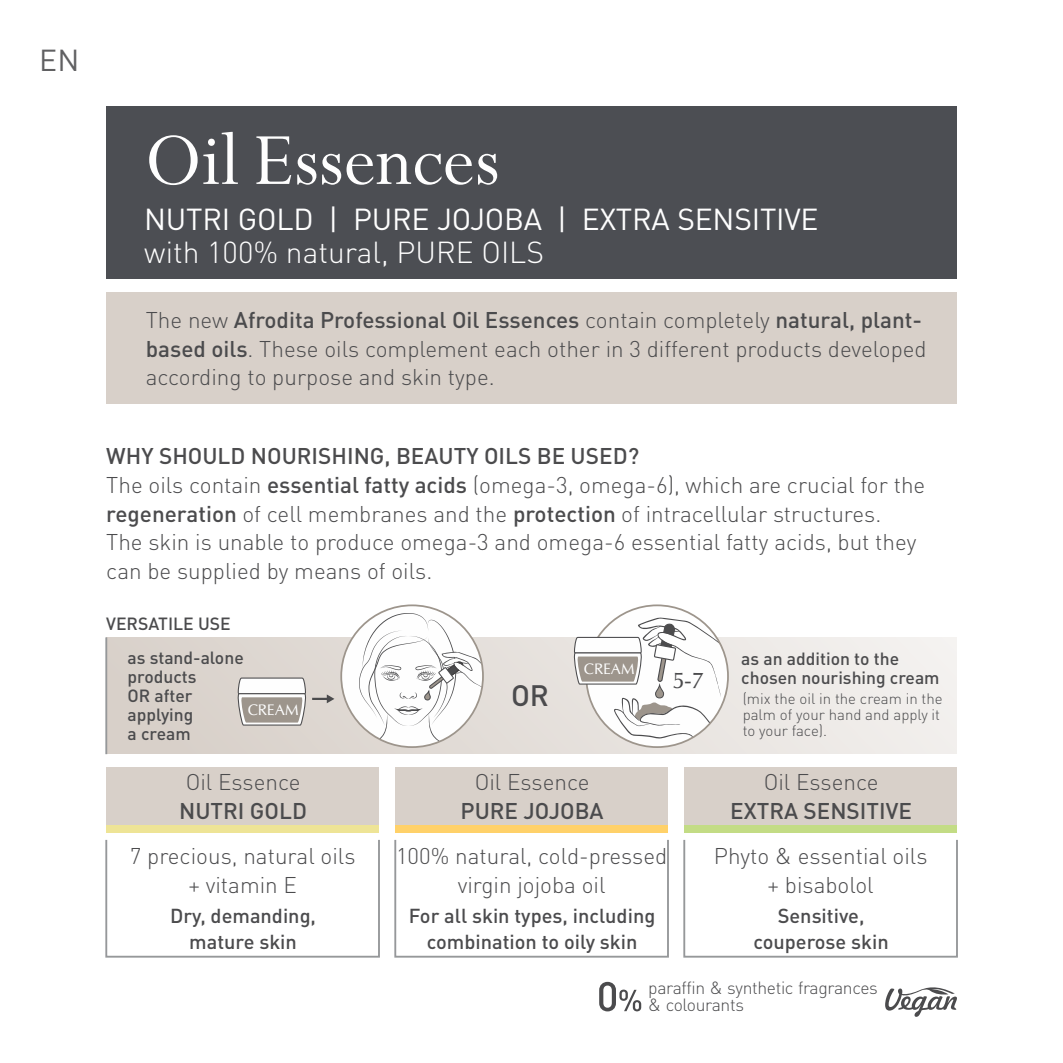
<style>
.page{position:relative;width:1063px;height:1063px;background:#fff}
.page>*{position:absolute;margin:0;border:0;box-sizing:border-box;transform-origin:0 0}
.t1{font:83px "Perpetua";color:#fefefe;scale:.96 1}
.t2{font:30px "DIN Pro";letter-spacing:-.005em;color:#fefefe}
.t3{font:300 30px "DIN Pro";color:#fefefe}
.t4{font:30px "DIN Pro";color:#606062}
.t5{font:500 29.25px "DIN Pro";color:#4b4b4d}
.t6{font:22.75px "CG Omega";color:#4b4b4d}
.t7{font:300 22.5px/28.8px "DIN Pro";color:#4b4b4d;text-align:center}
.t8{font:500 22.5px "DIN Pro";color:#4b4b4d}
.t9{font:500 20px/25.5px "DIN Pro";color:#4b4b4d;text-align:center}
.t10{font:500 17.5px/19px "DIN Pro";color:#4b4b4d}
.t11{font:300 17.5px/17px "DIN Pro";letter-spacing:-.02em;color:#4b4b4d}
.t12{font:15.5px "CG Omega";color:#fefefe}
.t13{font:15.25px "CG Omega";color:#fefefe}
.t14{font:300 15px/16.2px "DIN Pro";color:#4b4b4d}
.s1{font-weight:500}
</style>
<div class="page">
<div style="left:106px;top:637px;width:851px;height:117px;background:linear-gradient(to right,#d6cec6,#f1eeec)"></div>
<div style="left:106px;top:768px;width:273px;height:58px;background:#d8d0c9"></div>
<div style="left:395px;top:768px;width:273px;height:58px;background:#d8d0c9"></div>
<div style="left:684px;top:768px;width:273px;height:58px;background:#d8d0c9"></div>
<div style="left:106px;top:292px;width:851px;height:112px;background:#d8d0c9"></div>
<div style="left:106px;top:106px;width:851px;height:173px;background:#4c4e53"></div>
<div style="left:105px;top:839px;width:275px;height:119px;border:2px solid #96989a"></div>
<div style="left:684px;top:826px;width:273px;height:7px;background:#c3dc85"></div>
<div style="left:395px;top:826px;width:273px;height:7px;background:#ffd169"></div>
<div style="left:106px;top:826px;width:273px;height:7px;background:#eee496"></div>
<hr style="left:105px;top:637px;width:2px;height:117px;background:#96989a">
<div style="left:394px;top:839px;width:275px;height:119px;border:2px solid #96989a"></div>
<div style="left:683px;top:839px;width:275px;height:119px;border:2px solid #96989a"></div>
<svg style="left:599px;top:982px;width:42px;height:29px"></svg>
<svg style="left:885px;top:987px;width:72px;height:30px"></svg>
<svg style="left:586px;top:605px;width:142px;height:142px"></svg>
<svg style="left:573px;top:617px;width:148px;height:122px"></svg>
<svg style="left:341px;top:605px;width:142px;height:142px"></svg>
<svg style="left:359px;top:613px;width:124px;height:134px"></svg>
<svg style="left:237px;top:677px;width:97px;height:50px"></svg>
<h2 class="t4" style="left:39px;top:48px;width:42px">EN</h2>
<h1 class="t1" style="left:145px;top:132px;width:372px">Oil Essences</h1>
<h2 class="t2" style="left:144px;top:207px;width:676px">NUTRI GOLD | PURE JOJOBA | EXTRA SENSITIVE</h2>
<h2 class="t3" style="left:144px;top:240px;width:401px">with 100% natural, PURE OILS</h2>
<p class="t7" style="left:146px;top:308px;width:782px;text-align:left">The new <span class="s1">Afrodita Professional Oil Essences</span> contain completely <span class="s1">natural, plant&shy;based oils</span>. These oils complement each other in 3 different products developed according to purpose and skin type.</p>
<p class="t7" style="left:106px;top:444px;width:821px;text-align:left"><span class="s1">WHY SHOULD NOURISHING, BEAUTY OILS BE USED?<br></span>The oils contain <span class="s1">essential fatty acids</span> (omega-3, omega-6), which are crucial for the <span class="s1">regeneration</span> of cell membranes and the <span class="s1">protection</span> of intracellular structures.<br>The skin is unable to produce omega-3 and omega-6 essential fatty acids, but they can be supplied by means of oils.</p>
<p class="t10" style="left:128px;top:609px;width:118px;line-height:33.8px;text-indent:-21px">VERSATILE USE as stand-alone</p>
<p class="t10" style="left:128px;top:669px;width:71px">products<br>OR after applying a cream</p>
<p class="t12" style="left:248px;top:703px;width:53px">CREAM</p>
<p class="t7" style="left:186px;top:769px;width:116px">Oil Essence</p>
<p class="t8" style="left:179px;top:801px;width:129px">NUTRI GOLD</p>
<p class="t7" style="left:130px;top:844px;width:227px">7 precious, natural oils + vitamin E</p>
<p class="t9" style="left:170px;top:905px;width:147px">Dry, demanding, mature skin</p>
<p class="t5" style="left:511px;top:684px;width:39px">OR</p>
<p class="t13" style="left:584px;top:662px;width:52px">CREAM</p>
<p class="t6" style="left:672px;top:671px;width:33px">5-7</p>
<p class="t10" style="left:741px;top:650px;width:200px">as an addition to the chosen nourishing cream</p>
<p class="t14" style="left:743px;top:692px;width:202px">(mix the oil in the cream in the palm of your hand and apply it to your face).</p>
<p class="t7" style="left:475px;top:769px;width:116px">Oil Essence</p>
<p class="t8" style="left:461px;top:801px;width:145px">PURE JOJOBA</p>
<p class="t7" style="left:396px;top:844px;width:273px">100% natural, cold-pressed virgin jojoba oil</p>
<p class="t9" style="left:409px;top:905px;width:248px">For all skin types, including combination to oily skin</p>
<p class="t7" style="left:764px;top:769px;width:116px">Oil Essence</p>
<p class="t8" style="left:730px;top:801px;width:183px">EXTRA SENSITIVE</p>
<p class="t7" style="left:714px;top:844px;width:215px">Phyto &amp; essential oils + bisabolol</p>
<p class="t9" style="left:753px;top:905px;width:137px">Sensitive, couperose skin</p>
<p class="t11" style="left:648px;top:981px;width:231px">paraffin &amp; synthetic fragrances &amp; colourants</p>
</div>
